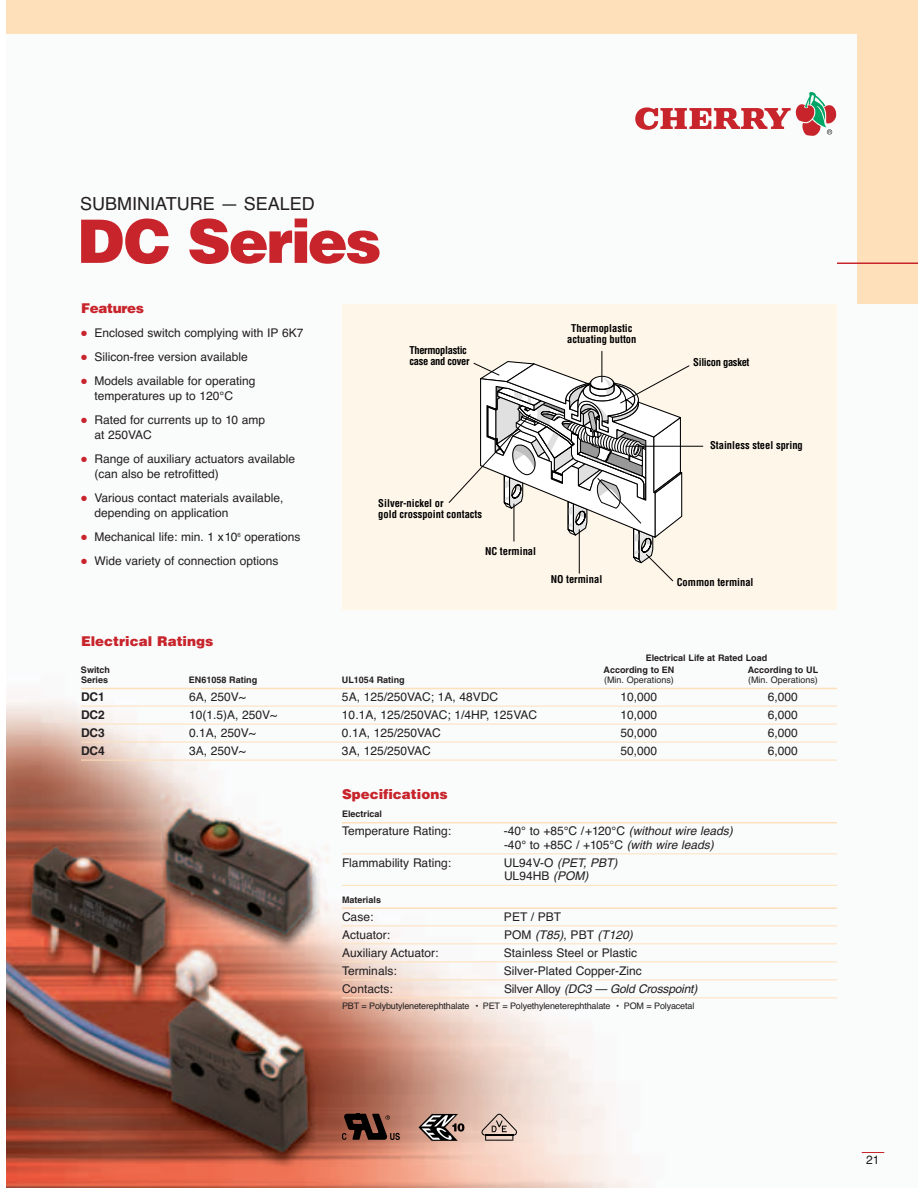
<style>
.page{position:relative;width:918px;height:1188px;background:#fff}
.page>*{position:absolute;margin:0;border:0;box-sizing:border-box;transform-origin:0 0}
.t1{font:900 60px "Helvetica";letter-spacing:-.035em;color:#c8242b}
.t2{font:18px "Helvetica CE";color:#231f20}
.t3{font:900 13.5px "Helvetica";color:#c8242b}
.t4{font:900 13.5px "Helvetica";letter-spacing:-.02em;color:#c8242b}
.t5{font:12px/15px "Helvetica CE";color:#231f20}
.t6{font:italic 12px "Helvetica";color:#231f20}
.t7{font:700 12px "Helvetica";color:#231f20}
.t8{font:700 condensed 10.5px/10.5px "Helvetica";color:#000;text-align:center}
.t9{font:700 condensed 10.5px/10.5px "Helvetica";letter-spacing:-.03em;color:#000}
.t10{font:700 9px "Helvetica";color:#231f20}
.t11{font:9px "Helvetica CE";letter-spacing:-.015em;color:#231f20}
.s1{color:#c8242b}
.s2{font-family:"Helvetica";font-style:italic}
.s3{font-family:"Helvetica CE";font-style:normal}
</style>
<div class="page">
<img style="left:7px;top:113px;width:878px;height:1074px">
<svg style="left:862px;top:1152px;width:22px;height:1px"></svg>
<div style="left:857px;top:0;width:61px;height:304px;background:#fee0ba"></div>
<div style="left:7px;top:0;width:911px;height:34px;background:#fee0ba"></div>
<hr style="left:837px;top:262px;width:81px;height:2px;background:#c8242b">
<svg style="left:635px;top:92px;width:201px;height:44px"></svg>
<hr style="left:342px;top:822px;width:495px;height:1px;background:#fee0ba">
<hr style="left:342px;top:853px;width:495px;height:1px;background:#fee0ba">
<hr style="left:342px;top:885px;width:495px;height:1px;background:#fee0ba">
<hr style="left:342px;top:907px;width:495px;height:2px;background:#fee0ba">
<hr style="left:342px;top:925px;width:495px;height:1px;background:#fee0ba">
<hr style="left:342px;top:943px;width:495px;height:1px;background:#fee0ba">
<hr style="left:342px;top:961px;width:495px;height:1px;background:#fee0ba">
<hr style="left:342px;top:979px;width:495px;height:1px;background:#fee0ba">
<hr style="left:342px;top:997px;width:495px;height:1px;background:#fee0ba">
<div style="left:342px;top:304px;width:495px;height:306px;background:#fef6e9"></div>
<svg style="left:448px;top:351px;width:256px;height:231px"></svg>
<hr style="left:81px;top:688px;width:756px;height:1px;background:#fee0ba">
<hr style="left:81px;top:706px;width:756px;height:1px;background:#fee0ba">
<hr style="left:81px;top:724px;width:756px;height:1px;background:#fee0ba">
<hr style="left:81px;top:742px;width:756px;height:1px;background:#fee0ba">
<hr style="left:81px;top:760px;width:756px;height:1px;background:#fee0ba">
<svg style="left:482px;top:1114px;width:35px;height:27px"></svg>
<svg style="left:342px;top:1114px;width:58px;height:26px;background:#59362c"></svg>
<svg style="left:419px;top:1114px;width:45px;height:27px"></svg>
<h2 class="t2" style="left:80px;top:197px;width:236px">SUBMINIATURE — SEALED</h2>
<h1 class="t1" style="left:77px;top:220px;width:306px">DC Series</h1>
<p class="t4" style="left:81px;top:304px;width:65px">Features</p>
<p class="t5" style="left:81px;top:327px;width:224px"><span class="s1">●</span> Enclosed switch complying with IP 6K7</p>
<p class="t5" style="left:81px;top:351px;width:168px"><span class="s1">●</span> Silicon-free version available</p>
<p class="t5" style="left:94px;top:375px;width:163px;text-indent:-14px"><span class="s1">●</span> Models available for operating temperatures up to 120°C</p>
<p class="t5" style="left:94px;top:414px;width:172px;text-indent:-14px"><span class="s1">●</span> Rated for currents up to 10 amp at 250VAC</p>
<p class="t5" style="left:94px;top:453px;width:202px;text-indent:-14px"><span class="s1">●</span> Range of auxiliary actuators available (can also be retrofitted)</p>
<p class="t5" style="left:94px;top:492px;width:190px;text-indent:-14px"><span class="s1">●</span> Various contact materials available, depending on application</p>
<p class="t5" style="left:81px;top:531px;width:221px"><span class="s1">●</span> Mechanical life: min. 1 x10<sup>6</sup> operations</p>
<p class="t5" style="left:81px;top:555px;width:199px"><span class="s1">●</span> Wide variety of connection options</p>
<p class="t3" style="left:81px;top:637px;width:134px">Electrical Ratings</p>
<p class="t8" style="left:567px;top:324px;width:71px">Thermoplastic actuating button</p>
<p class="t9" style="left:409px;top:346px;width:62px">Thermoplastic case and cover</p>
<p class="t9" style="left:693px;top:358px;width:58px">Silicon gasket</p>
<p class="t8" style="left:378px;top:499px;width:105px;text-align:left">Silver-nickel or<br>gold crosspoint contacts</p>
<p class="t8" style="left:485px;top:546px;width:53px">NC terminal</p>
<p class="t8" style="left:551px;top:575px;width:53px">NO terminal</p>
<p class="t8" style="left:710px;top:441px;width:94px">Stainless steel spring</p>
<p class="t8" style="left:677px;top:578px;width:78px">Common terminal</p>
<p class="t10" style="left:646px;top:654px;width:123px">Electrical Life at Rated Load</p>
<p class="t10" style="left:81px;top:666px;width:31px">Switch</p>
<p class="t10" style="left:604px;top:666px;width:72px">According to EN</p>
<p class="t10" style="left:748px;top:666px;width:72px">According to UL</p>
<p class="t10" style="left:81px;top:677px;width:29px">Series</p>
<p class="t10" style="left:189px;top:677px;width:70px">EN61058 Rating</p>
<p class="t10" style="left:342px;top:677px;width:64px">UL1054 Rating</p>
<p class="t11" style="left:604px;top:677px;width:71px">(Min. Operations)</p>
<p class="t11" style="left:748px;top:677px;width:71px">(Min. Operations)</p>
<p class="t7" style="left:81px;top:693px;width:25px">DC1</p>
<p class="t5" style="left:189px;top:691px;width:58px">6A, 250V~</p>
<p class="t5" style="left:342px;top:691px;width:158px">5A, 125/250VAC; 1A, 48VDC</p>
<p class="t5" style="left:621px;top:691px;width:38px">10,000</p>
<p class="t5" style="left:768px;top:691px;width:32px">6,000</p>
<p class="t7" style="left:81px;top:711px;width:25px">DC2</p>
<p class="t5" style="left:189px;top:709px;width:90px">10(1.5)A, 250V~</p>
<p class="t5" style="left:342px;top:709px;width:197px">10.1A, 125/250VAC; 1/4HP, 125VAC</p>
<p class="t5" style="left:621px;top:709px;width:38px">10,000</p>
<p class="t5" style="left:768px;top:709px;width:32px">6,000</p>
<p class="t7" style="left:81px;top:729px;width:25px">DC3</p>
<p class="t5" style="left:189px;top:727px;width:68px">0.1A, 250V~</p>
<p class="t5" style="left:342px;top:727px;width:100px">0.1A, 125/250VAC</p>
<p class="t5" style="left:621px;top:727px;width:38px">50,000</p>
<p class="t5" style="left:768px;top:727px;width:32px">6,000</p>
<p class="t7" style="left:81px;top:747px;width:25px">DC4</p>
<p class="t5" style="left:189px;top:745px;width:58px">3A, 250V~</p>
<p class="t5" style="left:342px;top:745px;width:90px">3A, 125/250VAC</p>
<p class="t5" style="left:621px;top:745px;width:38px">50,000</p>
<p class="t5" style="left:768px;top:745px;width:32px">6,000</p>
<p class="t3" style="left:342px;top:790px;width:107px">Specifications</p>
<p class="t10" style="left:342px;top:811px;width:42px">Electrical</p>
<p class="t5" style="left:342px;top:825px;width:111px">Temperature Rating:</p>
<p class="t5" style="left:504px;top:826px;width:233px;line-height:13.5px">- 4 0 ° t o + 8 5 ° C / + 12 0 ° C <span class="s2">(without wire leads) </span>-40° to +85C / +105°C <span class="s2">(with wire leads)</span></p>
<p class="t5" style="left:342px;top:856px;width:111px">Flammability Rating:</p>
<p class="t6" style="left:504px;top:858px;width:117px"><span class="s3">U L 9 4 V- O</span> (PET, PBT)</p>
<p class="t5" style="left:504px;top:870px;width:88px">UL94HB <span class="s2">(POM)</span></p>
<p class="t10" style="left:342px;top:897px;width:41px">Materials</p>
<p class="t5" style="left:342px;top:910px;width:33px">Case:</p>
<p class="t5" style="left:504px;top:910px;width:59px">PET / PBT</p>
<p class="t5" style="left:342px;top:928px;width:50px">Actuator:</p>
<p class="t6" style="left:504px;top:930px;width:133px"><span class="s3">P O M</span> (T85)<span class="s3">, P B T</span> (T120)</p>
<p class="t5" style="left:342px;top:946px;width:98px">Auxiliary Actuator:</p>
<p class="t5" style="left:504px;top:946px;width:135px">Stainless Steel or Plastic</p>
<p class="t5" style="left:342px;top:964px;width:56px">Terminals:</p>
<p class="t5" style="left:504px;top:964px;width:139px">Silver-Plated Copper-Zinc</p>
<p class="t5" style="left:342px;top:982px;width:52px">Contacts:</p>
<p class="t6" style="left:504px;top:984px;width:197px"><span class="s3">S i l v e r A l l o y</span> (DC3 — Gold Crosspoint)</p>
<p class="t11" style="left:342px;top:1003px;width:354px">PBT = Polybutyleneterephthalate • PET = Polyethyleneterephthalate • POM = Polyacetal</p>
<p class="t5" style="left:866px;top:1153px;width:15px">21</p>
</div>
